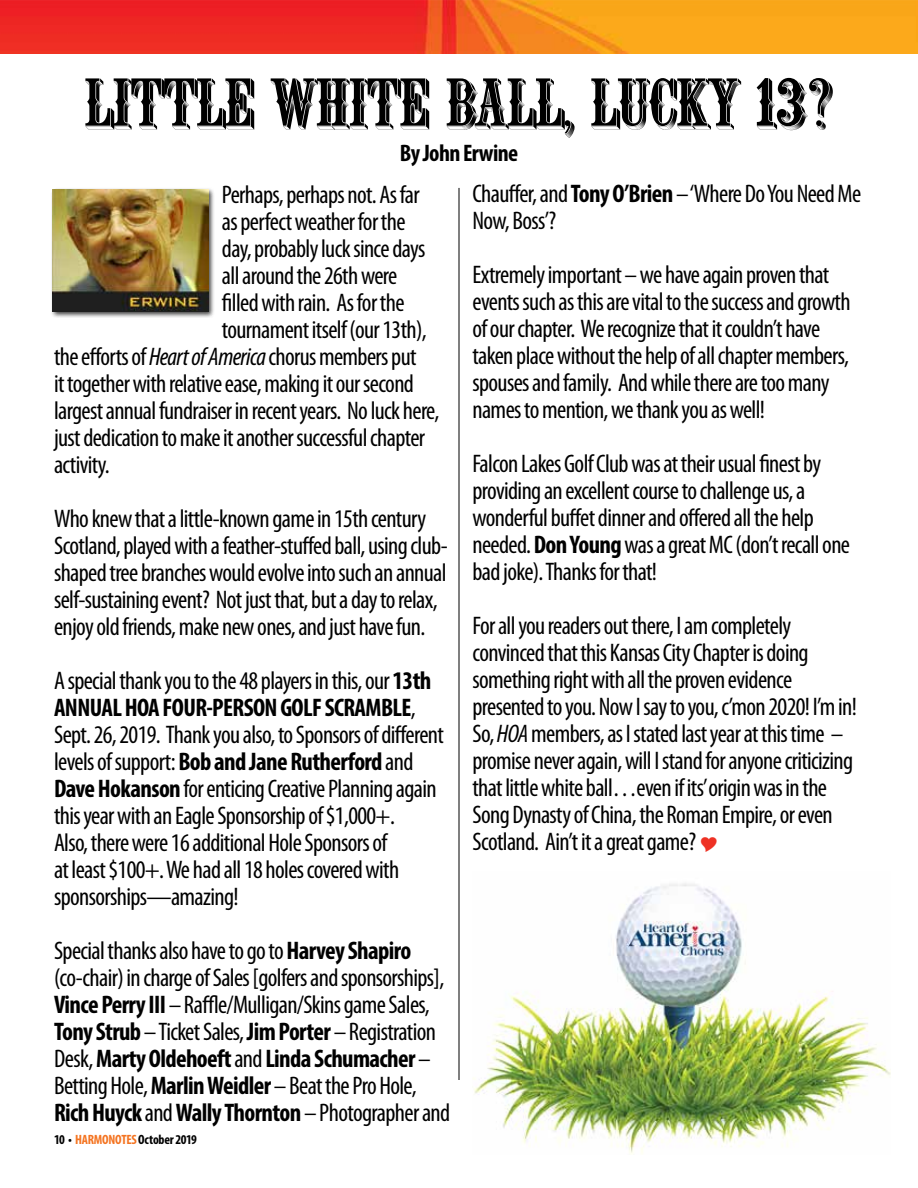
<style>
.page{position:relative;width:918px;height:1188px;background:#fff}
.page>*{position:absolute;margin:0;border:0;box-sizing:border-box;transform-origin:0 0}
.t1{font:67.5px "LHF Old Tom Poster Full";letter-spacing:-.03em;color:#000}
.t2{font:condensed 25.5px/27px "Myriad Pro";letter-spacing:-.025em;color:#000}
.t3{font:700 condensed 24px "Myriad Pro";letter-spacing:-.025em;color:#000}
.t4{font:700 condensed 13.5px "Myriad Pro";letter-spacing:-.02em;color:#000}
.s1{font-style:italic}
.s2{font-weight:700}
.s3{color:#f47421}
</style>
<div class="page">
<img style="left:0;top:0;width:918px;height:54px">
<hr style="left:459px;top:188px;width:1px;height:892px;background:#000">
<img style="left:473px;top:883px;width:418px;height:271px">
<div style="left:51px;top:188px;width:164px;height:130px;background:#000;opacity:.75"></div>
<img style="left:53px;top:190px;width:155px;height:121px">
<h1 class="t1" style="left:85px;top:64px;width:750px">LITTLE WHITE BALL, LUCKY 13?</h1>
<p class="t3" style="left:400px;top:138px;width:120px">By John Erwine</p>
<p class="t2" style="left:222px;top:181px;width:199px">Perhaps, perhaps not. As far</p>
<p class="t2" style="left:222px;top:208px;width:185px">as perfect weather for the</p>
<p class="t2" style="left:222px;top:235px;width:205px">day, probably luck since days</p>
<p class="t2" style="left:222px;top:262px;width:177px">all around the 26th were</p>
<p class="t2" style="left:222px;top:289px;width:184px">filled with rain. As for the</p>
<p class="t2" style="left:222px;top:316px;width:206px">tournament itself (our 13th),</p>
<p class="t2" style="left:54px;top:343px;width:364px">the efforts of <span class="s1">Heart of America</span> chorus members put</p>
<p class="t2" style="left:54px;top:370px;width:361px">it together with relative ease, making it our second</p>
<p class="t2" style="left:54px;top:397px;width:387px">largest annual fundraiser in recent years. No luck here,</p>
<p class="t2" style="left:54px;top:424px;width:373px">just dedication to make it another successful chapter</p>
<p class="t2" style="left:54px;top:451px;width:57px">activity.</p>
<p class="t2" style="left:54px;top:505px;width:396px">Who knew that a little-known game in 15th century Scotland, played with a feather-stuffed ball, using club&shy;shaped tree branches would evolve into such an annual self-sustaining event? Not just that, but a day to relax, enjoy old friends, make new ones, and just have fun.</p>
<p class="t2" style="left:54px;top:667px;width:391px">A special thank you to the 48 players in this, our <span class="s2">13th ANNUAL HOA FOUR-PERSON GOLF SCRAMBLE</span>, Sept. 26, 2019. Thank you also, to Sponsors of different levels of support: <span class="s2">Bob and Jane Rutherford</span> and <span class="s2">Dave Hokanson</span> for enticing Creative Planning again this year with an Eagle Sponsorship of $1,000+.<br>Also, there were 16 additional Hole Sponsors of<br>at least $100+. We had all 18 holes covered with sponsorships—amazing!</p>
<p class="t2" style="left:54px;top:937px;width:398px">Special thanks also have to go to <span class="s2">Harvey Shapiro </span>(co-chair) in charge of Sales [golfers and sponsorships], <span class="s2">Vince Perry III</span> – Raffle/Mulligan/Skins game Sales, <span class="s2">Tony Strub</span> – Ticket Sales, <span class="s2">Jim Porter</span> – Registration Desk, <span class="s2">Marty Oldehoeft</span> and <span class="s2">Linda Schumacher</span> – Betting Hole, <span class="s2">Marlin Weidler</span> – Beat the Pro Hole, <span class="s2">Rich Huyck</span> and <span class="s2">Wally Thornton</span> – Photographer and</p>
<p class="t4" style="left:54px;top:1131px;width:144px">10 • <span class="s3">HARMONOTES</span> October 2019</p>
<p class="t2" style="left:472px;top:180px;width:390px">Chauffer, and <span class="s2">Tony O’Brien</span> – ‘Where Do You Need Me<br>Now, Boss’?</p>
<p class="t2" style="left:472px;top:261px;width:380px">Extremely important – we have again proven that events such as this are vital to the success and growth of our chapter. We recognize that it couldn’t have taken place without the help of all chapter members, spouses and family. And while there are too many names to mention, we thank you as well!</p>
<p class="t2" style="left:472px;top:450px;width:379px">Falcon Lakes Golf Club was at their usual finest by providing an excellent course to challenge us, a wonderful buffet dinner and offered all the help needed. <span class="s2">Don Young</span> was a great MC (don’t recall one bad joke). Thanks for that!</p>
<p class="t2" style="left:472px;top:612px;width:386px">For all you readers out there, I am completely convinced that this Kansas City Chapter is doing something right with all the proven evidence presented to you. Now I say to you, c’mon 2020! I’m in!<br>So, <span class="s1">HOA</span> members, as I stated last year at this time – promise never again, will I stand for anyone criticizing that little white ball…even if its’origin was in the Song Dynasty of China, the Roman Empire, or even Scotland. Ain’t it a great game?</p>
</div>
